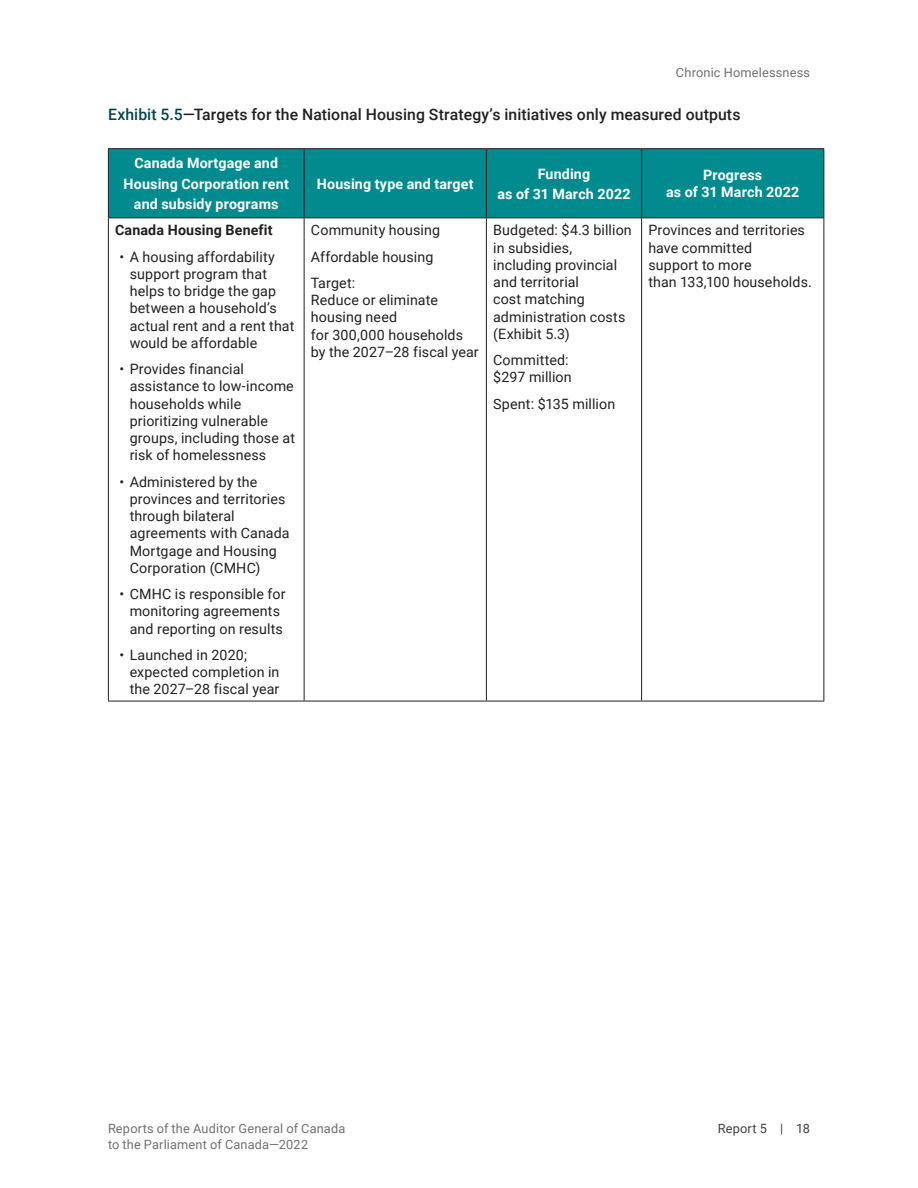
<style>
.page{position:relative;width:918px;height:1188px;background:#fff}
.page>*{position:absolute;margin:0;border:0;box-sizing:border-box;transform-origin:0 0}
.Exhibit_Title{font:500 15.75px "Roboto";letter-spacing:.005em;color:#231f20}
.Table_bullet{font:14.25px/17.2px "Roboto";letter-spacing:.01em;color:#231f20}
.Table_Text{font:14.25px/17.2px "Roboto";letter-spacing:.01em;color:#231f20}
.Table_Heading{font:700 14.25px/20.2px "Roboto";letter-spacing:.01em;color:#fff;text-align:center}
.Table_Text-2{font:700 14.25px "Roboto";letter-spacing:.01em;color:#231f20}
.t1{font:12.75px/15.8px "Roboto";letter-spacing:.015em;color:#707071}
.t2{font:12.75px "Roboto";letter-spacing:.015em;color:#414042}
.s1{color:#034648}
</style>
<div class="page">
<div style="left:109px;top:149px;width:715px;height:69px;background:#018b8f"></div>
<hr style="left:108px;top:148px;width:196px;height:1px;background:#231f20">
<hr style="left:108px;top:149px;width:1px;height:69px;background:#231f20">
<hr style="left:304px;top:148px;width:182px;height:1px;background:#231f20">
<hr style="left:304px;top:149px;width:1px;height:69px;background:#231f20">
<hr style="left:486px;top:148px;width:156px;height:1px;background:#231f20">
<hr style="left:486px;top:149px;width:1px;height:69px;background:#231f20">
<hr style="left:642px;top:148px;width:182px;height:1px;background:#231f20">
<hr style="left:641px;top:149px;width:1px;height:69px;background:#231f20">
<hr style="left:824px;top:149px;width:1px;height:69px;background:#231f20">
<hr style="left:108px;top:218px;width:196px;height:1px;background:#231f20">
<hr style="left:108px;top:218px;width:1px;height:483px;background:#231f20">
<hr style="left:304px;top:218px;width:182px;height:1px;background:#231f20">
<hr style="left:304px;top:218px;width:1px;height:483px;background:#231f20">
<hr style="left:486px;top:218px;width:156px;height:1px;background:#231f20">
<hr style="left:486px;top:218px;width:1px;height:483px;background:#231f20">
<hr style="left:642px;top:218px;width:182px;height:1px;background:#231f20">
<hr style="left:641px;top:218px;width:1px;height:483px;background:#231f20">
<hr style="left:824px;top:218px;width:1px;height:483px;background:#231f20">
<hr style="left:108px;top:701px;width:196px;height:1px;background:#231f20">
<hr style="left:304px;top:701px;width:182px;height:1px;background:#231f20">
<hr style="left:486px;top:701px;width:156px;height:1px;background:#231f20">
<hr style="left:642px;top:701px;width:182px;height:1px;background:#231f20">
<p class="t1" style="left:676px;top:64px;width:136px">Chronic Homelessness</p>
<p class="Exhibit_Title" style="left:108px;top:103px;width:634px"><span class="s1">Exhibit 5.5</span>—Targets for the National Housing Strategy’s initiatives only measured outputs</p>
<p class="Table_Heading" style="left:124px;top:153px;width:167px">Canada Mortgage and<br>Housing Corporation rent and subsidy programs</p>
<p class="Table_Heading" style="left:317px;top:173px;width:158px">Housing type and target</p>
<p class="Table_Heading" style="left:497px;top:163px;width:135px">Funding<br>as of 31 March 2022</p>
<p class="Table_Heading" style="left:703px;top:164px;width:61px">Progress</p>
<p class="Table_Heading" style="left:666px;top:182px;width:135px">as of 31 March 2022</p>
<p class="Table_Text-2" style="left:115px;top:220px;width:159px">Canada Housing Benefit</p>
<p class="Table_bullet" style="left:130px;top:247px;width:166px;text-indent:-10px">• A housing affordability support program that helps to bridge the gap between a household’s actual rent and a rent that would be affordable</p>
<p class="Table_bullet" style="left:130px;top:360px;width:167px;text-indent:-10px">• Provides financial assistance to low‑income households while prioritizing vulnerable groups, including those at risk of homelessness</p>
<p class="Table_bullet" style="left:130px;top:472px;width:161px;text-indent:-10px">• Administered by the provinces and territories through bilateral agreements with Canada<br>Mortgage and Housing<br>Corporation (CMHC)</p>
<p class="Table_bullet" style="left:120px;top:585px;width:167px;text-align:center">• CMHC is responsible for monitoring agreements and reporting on results</p>
<p class="Table_bullet" style="left:130px;top:646px;width:151px;text-indent:-10px">• Launched in 2020; expected completion in the 2027–28 fiscal year</p>
<p class="Table_Text" style="left:311px;top:221px;width:131px">Community housing</p>
<p class="Table_Text" style="left:311px;top:247px;width:124px">Affordable housing</p>
<p class="Table_Text" style="left:311px;top:274px;width:169px">Target:<br>Reduce or eliminate housing need<br>for 300,000 households by the 2027–28 fiscal year</p>
<p class="Table_Text" style="left:493px;top:221px;width:140px">Budgeted: $4.3 billion in subsidies, including provincial and territorial<br>cost matching administration costs (Exhibit 5.3)</p>
<p class="Table_Text" style="left:493px;top:351px;width:80px">Committed: $297 million</p>
<p class="Table_Text" style="left:493px;top:394px;width:124px">Spent: $135 million</p>
<p class="Table_Text" style="left:648px;top:221px;width:165px">Provinces and territories have committed<br>support to more<br>than 133,100 households.</p>
<p class="t1" style="left:108px;top:1120px;width:239px">Reports of the Auditor General of Canada to the Parliament of Canada—2022</p>
<p class="t2" style="left:718px;top:1120px;width:94px">Report 5 | 18</p>
</div>
